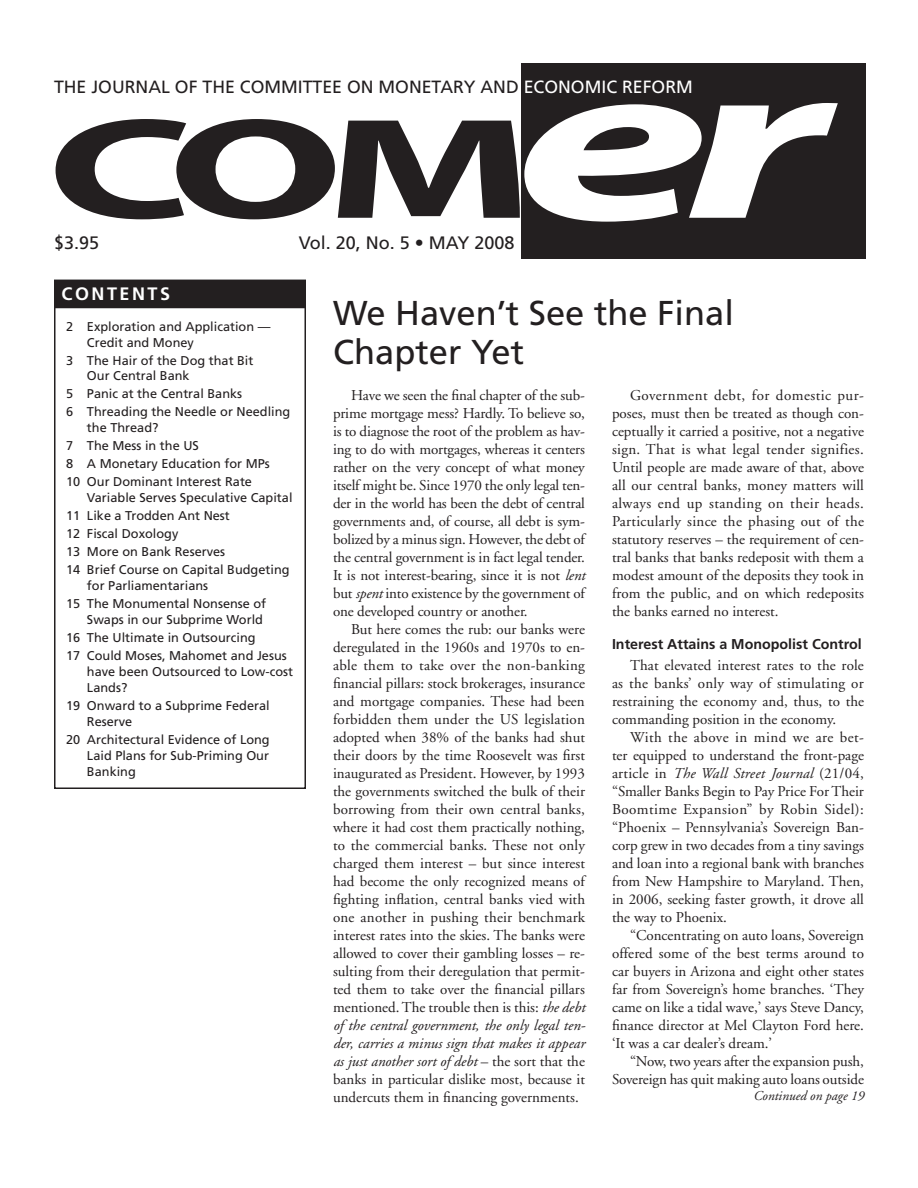
<style>
.page{position:relative;width:918px;height:1188px;background:#fff}
.page>*{position:absolute;margin:0;border:0;box-sizing:border-box;transform-origin:0 0}
.t1{font:34.5px/39px "Frutiger";color:#231f20}
.t2{font:18px "Frutiger";color:#231f20}
.t3{font:700 18px "Frutiger";letter-spacing:.14em;color:#fff}
.t4{font:17.7px "Frutiger";color:#231f20}
.t5{font:15px/18px "Adobe Garamond";color:#231f20;text-align:justify}
.t6{font:700 14.25px "Frutiger";color:#231f20}
.t7{font:italic 13.5px "Adobe Garamond";color:#231f20}
.t8{font:12.75px/18px "Frutiger";color:#231f20}
.s1{color:#fff}
.s2{font-style:italic}
</style>
<div class="page">
<div style="left:55px;top:280px;width:250px;height:28px;background:#231f20"></div>
<div style="left:54px;top:280px;width:252px;height:509px;border:2px solid #231f20"></div>
<div style="left:522px;top:64px;width:344px;height:195px;background:#231f20"></div>
<svg style="left:56px;top:119px;width:130px;height:100px"></svg>
<div style="left:176px;top:119px;width:159px;height:100px;background:#231f20;border-radius:50%"></div>
<svg style="left:338px;top:103px;width:500px;height:119px"></svg>
<div style="left:216px;top:136px;width:79px;height:66px;background:#fff;border-radius:50%"></div>
<p class="t4" style="left:54px;top:76px;width:640px">THE JOURNAL OF THE COMMITTEE ON MONETARY AND <span class="s1">ECONOMIC REFORM</span></p>
<p class="t2" style="left:54px;top:232px;width:47px">$3.95</p>
<p class="t2" style="left:299px;top:232px;width:217px">Vol. 20, No. 5 • MAY 2008</p>
<p class="t3" style="left:62px;top:283px;width:110px">Contents</p>
<p class="t8" style="left:87px;top:318px;width:185px;line-height:15.9px;text-indent:-21px">2 Exploration and Application —<br>Credit and Money</p>
<p class="t8" style="left:87px;top:352px;width:168px;line-height:15.9px;text-indent:-21px">3 The Hair of the Dog that Bit<br>Our Central Bank</p>
<p class="t8" style="left:66px;top:385px;width:226px">5 Panic at the Central Banks<br>6 Threading the Needle or Needling</p>
<p class="t8" style="left:66px;top:419px;width:205px;text-indent:21px">the Thread?<br>7 The Mess in the US<br>8 A Monetary Education for MPs<br>10 Our Dominant Interest Rate</p>
<p class="t8" style="left:66px;top:489px;width:228px;text-indent:21px">Variable Serves Speculative Capital<br>11 Like a Trodden Ant Nest<br>12 Fiscal Doxology<br>13 More on Bank Reserves<br>14 Brief Course on Capital Budgeting</p>
<p class="t8" style="left:66px;top:577px;width:202px;text-indent:21px">for Parliamentarians<br>15 The Monumental Nonsense of</p>
<p class="t8" style="left:66px;top:611px;width:222px;text-indent:21px">Swaps in our Subprime World<br>16 The Ultimate in Outsourcing<br>17 Could Moses, Mahomet and Jesus</p>
<p class="t8" style="left:87px;top:663px;width:208px;line-height:15.9px">have been Outsourced to Low-cost<br>Lands?</p>
<p class="t8" style="left:87px;top:697px;width:184px;line-height:15.9px;text-indent:-21px">19 Onward to a Subprime Federal<br>Reserve</p>
<p class="t8" style="left:87px;top:731px;width:184px;line-height:15.9px;text-align:justify;text-indent:-21px">20 Architectural Evidence of Long Laid Plans for Sub‑Priming Our Banking</p>
<h1 class="t1" style="left:333px;top:294px;width:402px">We Haven’t See the Final<br>Chapter Yet</h1>
<p class="t5" style="left:333px;top:386px;width:254px;text-indent:18px">Have we seen the final chapter of the sub&shy;prime mortgage mess? Hardly. To believe so, is to diagnose the root of the problem as hav&shy;ing to do with mortgages, whereas it centers rather on the very concept of what money itself might be. Since 1970 the only legal ten&shy;der in the world has been the debt of central governments and, of course, all debt is sym&shy;bolized by a minus sign. However, the debt of the central government is in fact legal tender.<br>It is not interest-bearing, since it is not <span class="s2">lent </span>but <span class="s2">spent</span> into existence by the government of one developed country or another.</p>
<p class="t5" style="left:333px;top:620px;width:254px;text-indent:18px">But here comes the rub: our banks were deregulated in the 1960s and 1970s to en&shy;able them to take over the non-banking financial pillars: stock brokerages, insurance and mortgage companies. These had been forbidden them under the US legislation adopted when 38% of the banks had shut their doors by the time Roosevelt was first inaugurated as President. However, by 1993 the governments switched the bulk of their borrowing from their own central banks, where it had cost them practically nothing, to the commercial banks. These not only charged them interest – but since interest had become the only recognized means of fighting inflation, central banks vied with one another in pushing their benchmark interest rates into the skies. The banks were allowed to cover their gambling losses – re&shy;sulting from their deregulation that permit&shy;ted them to take over the financial pillars mentioned. The trouble then is this: <span class="s2">the debt of the central government, the only legal ten&shy;der, carries a minus sign that makes it appear as just another sort of debt</span> – the sort that the banks in particular dislike most, because it undercuts them in financing governments.</p>
<p class="t5" style="left:612px;top:386px;width:254px;text-indent:18px">Government debt, for domestic pur&shy;poses, must then be treated as though con&shy;ceptually it carried a positive, not a negative sign. That is what legal tender signifies.<br>Until people are made aware of that, above all our central banks, money matters will always end up standing on their heads.<br>Particularly since the phasing out of the statutory reserves – the requirement of cen&shy;tral banks that banks redeposit with them a modest amount of the deposits they took in from the public, and on which redeposits the banks earned no interest.</p>
<p class="t6" style="left:612px;top:635px;width:251px">Interest Attains a Monopolist Control</p>
<p class="t5" style="left:612px;top:656px;width:254px;text-indent:18px">That elevated interest rates to the role as the banks’ only way of stimulating or restraining the economy and, thus, to the commanding position in the economy.</p>
<p class="t5" style="left:612px;top:728px;width:254px;text-indent:18px">With the above in mind we are bet&shy;ter equipped to understand the front-page article in <span class="s2">The Wall Street Journal</span> (21/04, “Smaller Banks Begin to Pay Price For Their Boomtime Expansion” by Robin Sidel): “Phoenix – Pennsylvania’s Sovereign Ban&shy;corp grew in two decades from a tiny savings and loan into a regional bank with branches from New Hampshire to Maryland. Then, in 2006, seeking faster growth, it drove all the way to Phoenix.</p>
<p class="t5" style="left:612px;top:926px;width:253px;text-indent:18px">“Concentrating on auto loans, Sovereign offered some of the best terms around to car buyers in Arizona and eight other states far from Sovereign’s home branches. ‘They came on like a tidal wave,’ says Steve Dancy, finance director at Mel Clayton Ford here. ‘It was a car dealer’s dream.’</p>
<p class="t5" style="left:612px;top:1052px;width:253px;text-align:right">“Now, two years after the expansion push,<br>Sovereign has quit making auto loans outside</p>
<p class="t7" style="left:753px;top:1089px;width:112px">Continued on page 19</p>
</div>
